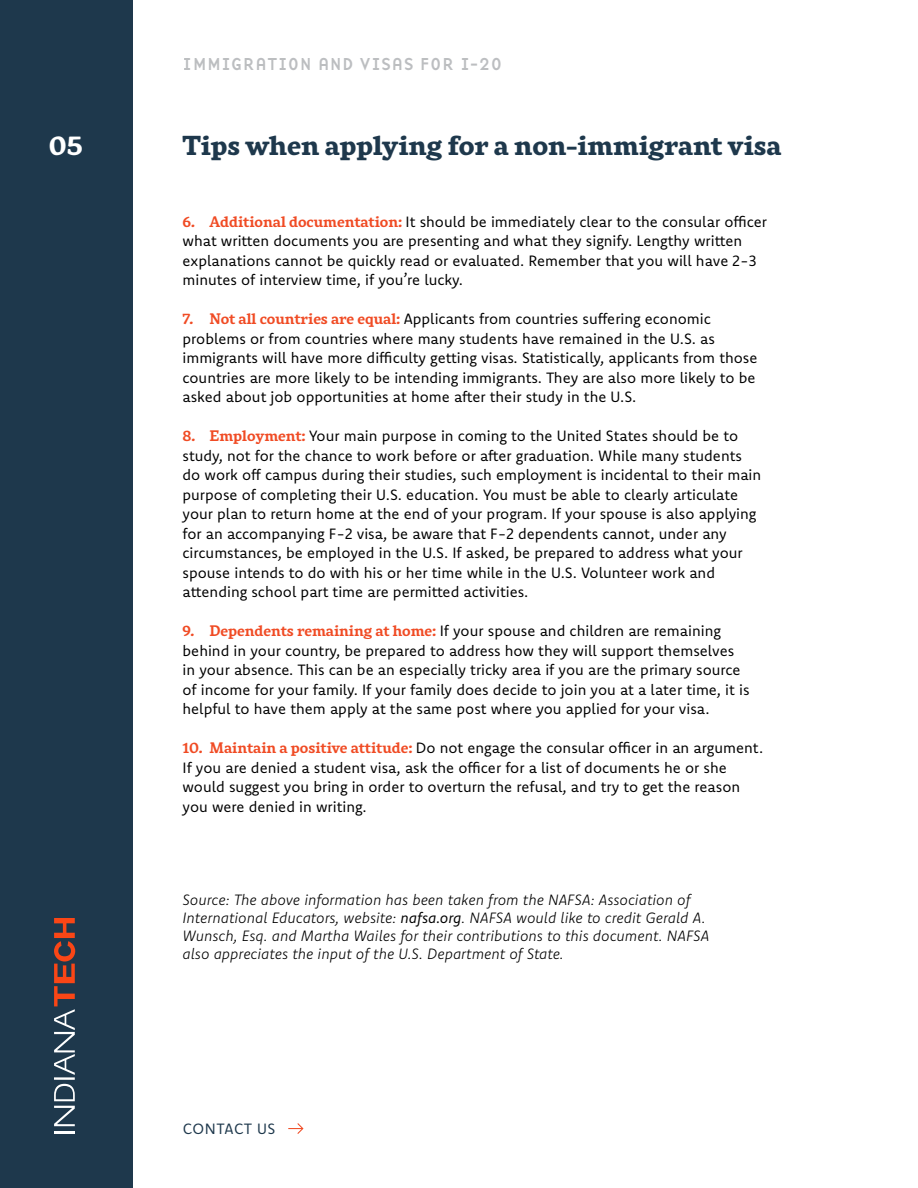
<style>
.page{position:relative;width:918px;height:1188px;background:#fff}
.page>*{position:absolute;margin:0;border:0;box-sizing:border-box;transform-origin:0 0}
.t1{font:800 27px "Rival";color:#1e384c}
.t2{font:800 27px "Rival";color:#fff}
.t3{font:18px "Base 9 Sans OT";letter-spacing:.015em;color:#797d82}
.t4{font:15px/19.5px "Komet";color:#000}
.t5{font:italic 300 15px/18px "Komet";color:#000}
.t6{font:15px "Komet";letter-spacing:.03em;color:#1e384c}
.s1{font-family:"Rival";font-weight:700;color:#f04b24}
.s2{font-weight:400}
</style>
<div class="page">
<div style="left:0;top:0;width:133px;height:1188px;background:#1e384c"></div>
<svg style="left:288px;top:1123px;width:16px;height:11px"></svg>
<svg style="left:54px;top:1084px;width:21px;height:42px"></svg>
<hr style="left:54px;top:1077px;width:21px;height:3px;background:#fff">
<hr style="left:54px;top:1132px;width:21px;height:2px;background:#fff">
<svg style="left:54px;top:918px;width:21px;height:157px"></svg>
<p class="t3" style="left:183px;top:54px;width:321px">IMMIGRATION AND VISAS FOR I-20</p>
<h1 class="t2" style="left:49px;top:123px;width:35px">05</h1>
<h1 class="t1" style="left:183px;top:123px;width:600px">Tips when applying for a non-immigrant visa</h1>
<p class="t4" style="left:183px;top:211px;width:586px"><span class="s1">6. Additional documentation:</span> It should be immediately clear to the consular officer what written documents you are presenting and what they signify. Lengthy written explanations cannot be quickly read or evaluated. Remember that you will have 2-3 minutes of interview time, if you’re lucky.</p>
<p class="t4" style="left:183px;top:309px;width:577px"><span class="s1">7. Not all countries are equal:</span> Applicants from countries suffering economic problems or from countries where many students have remained in the U.S. as immigrants will have more difficulty getting visas. Statistically, applicants from those countries are more likely to be intending immigrants. They are also more likely to be asked about job opportunities at home after their study in the U.S.</p>
<p class="t4" style="left:183px;top:426px;width:580px"><span class="s1">8. Employment:</span> Your main purpose in coming to the United States should be to study, not for the chance to work before or after graduation. While many students do work off campus during their studies, such employment is incidental to their main purpose of completing their U.S. education. You must be able to clearly articulate your plan to return home at the end of your program. If your spouse is also applying for an accompanying F-2 visa, be aware that F-2 dependents cannot, under any circumstances, be employed in the U.S. If asked, be prepared to address what your spouse intends to do with his or her time while in the U.S. Volunteer work and attending school part time are permitted activities.</p>
<p class="t4" style="left:183px;top:621px;width:569px"><span class="s1">9. Dependents remaining at home:</span> If your spouse and children are remaining behind in your country, be prepared to address how they will support themselves in your absence. This can be an especially tricky area if you are the primary source of income for your family. If your family does decide to join you at a later time, it is helpful to have them apply at the same post where you applied for your visa.</p>
<p class="t4" style="left:183px;top:738px;width:582px"><span class="s1">10. Maintain a positive attitude:</span> Do not engage the consular officer in an argument.<br>If you are denied a student visa, ask the officer for a list of documents he or she would suggest you bring in order to overturn the refusal, and try to get the reason you were denied in writing.</p>
<p class="t5" style="left:183px;top:890px;width:528px">Source: The above information has been taken from the NAFSA: Association of International Educators, website: <span class="s2">nafsa.org</span>. NAFSA would like to credit Gerald A.<br>Wunsch, Esq. and Martha Wailes for their contributions to this document. NAFSA also appreciates the input of the U.S. Department of State.</p>
<p class="t6" style="left:183px;top:1119px;width:94px">CONTACT US</p>
</div>
